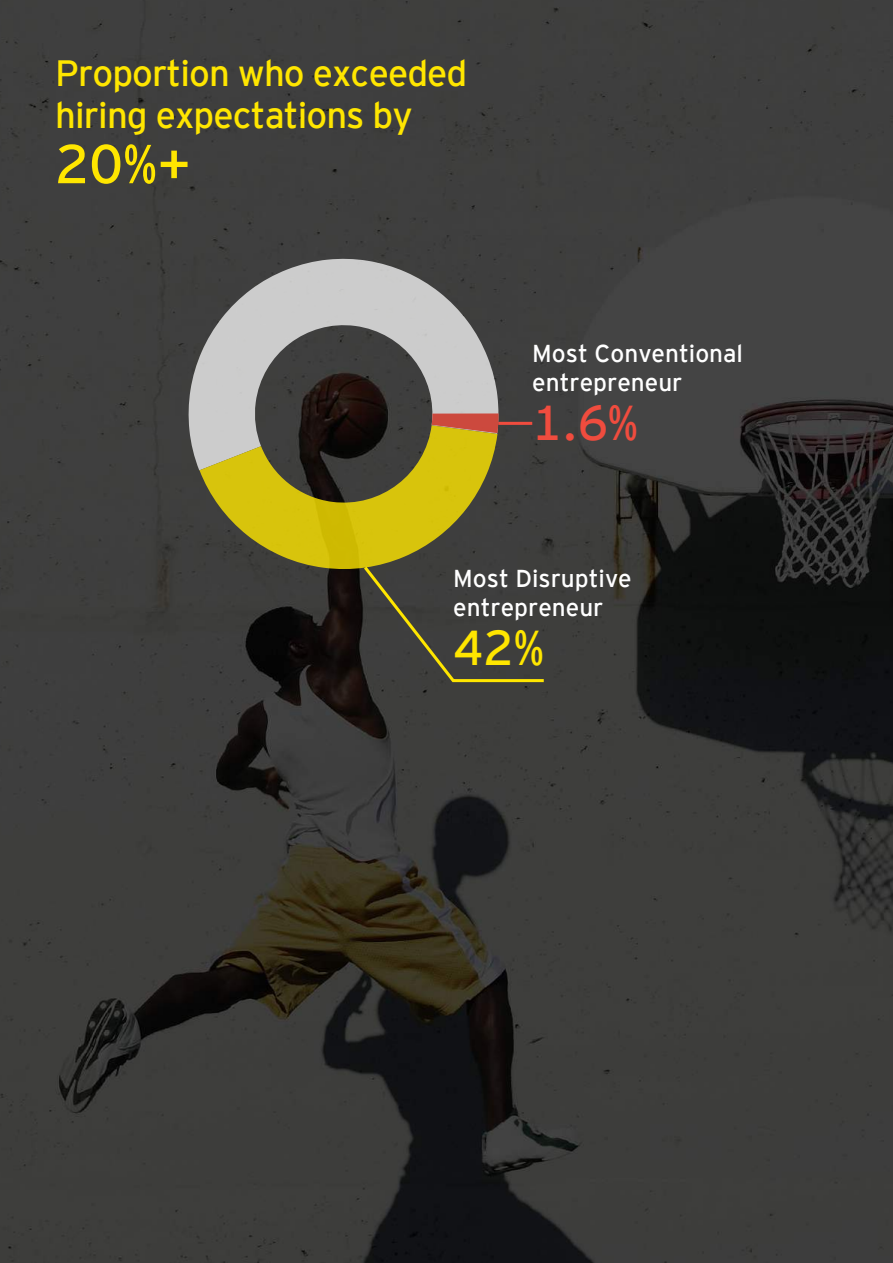
<style>
.page{position:relative;width:893px;height:1263px;background:#fff}
.page>*{position:absolute;margin:0;border:0;box-sizing:border-box;transform-origin:0 0}
.t1{font:54.75px "EY Interstate";color:#ffe600}
.t2{font:48.9px "EY Interstate";color:#f04c3e}
.t3{font:48.9px "EY Interstate";color:#ffe600}
.t4{font:36.45px/42.6px "EY Interstate";letter-spacing:-.025em;color:#ffe600}
.t5{font:24.45px/29.2px "EY Interstate";color:#fff}
</style>
<div class="page">
<img style="left:0;top:0;width:893px;height:1263px">
<svg style="left:189px;top:259px;width:310px;height:211px;fill:#cccccb"></svg>
<svg style="left:199px;top:413px;width:348px;height:271px"></svg>
<hr style="left:498px;top:422px;width:34px;height:3px;background:#f04c3e">
<h3 class="t4" style="left:55px;top:49px;width:414px">Proportion who exceeded hiring expectations by</h3>
<h1 class="t1" style="left:55px;top:125px;width:137px">20%+</h1>
<p class="t5" style="left:532px;top:337px;width:212px">Most Conventional entrepreneur</p>
<h2 class="t2" style="left:532px;top:388px;width:107px">1.6%</h2>
<p class="t5" style="left:453px;top:562px;width:180px">Most Disruptive entrepreneur</p>
<h2 class="t3" style="left:453px;top:613px;width:92px">42%</h2>
</div>
